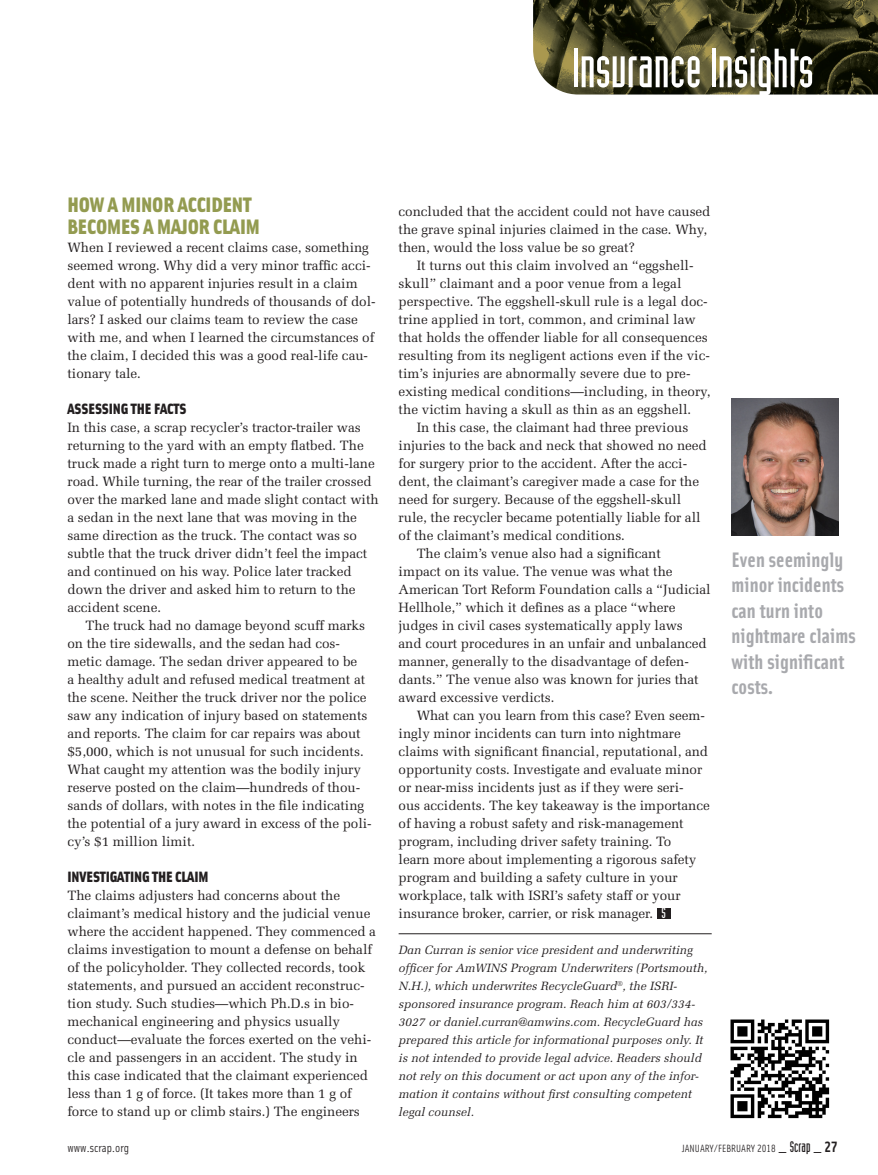
<style>
.page{position:relative;width:878px;height:1175px;background:#fff}
.page>*{position:absolute;margin:0;border:0;box-sizing:border-box;transform-origin:0 0}
.t1{font:54px "Industria Solid";color:#fff}
.Picture_Callout{font:21px/25.5px "Solex Bold Lining";letter-spacing:.005em;color:#a8a9ad}
.Insurance_Header{font:21px/22.5px "Solex Black Lining";letter-spacing:-.005em;color:#939b50}
.Subhead_-_10{font:15px "Solex Black Lining";letter-spacing:-.005em;color:#231f20}
.t2{font:15px "Industria Solid";color:#fff}
.Body{font:13.5px/18px "Melior";letter-spacing:-.005em;color:#231f20}
.Body1{font:13.5px/18px "Melior";letter-spacing:-.005em;color:#231f20}
.Bio{font:italic 12px/18px "Melior";color:#231f20}
.Contents-Body{font:12px "Solex Regular Lining";color:#231f20}
.Contents-Body-2{font:10.5px "Solex Regular Lining";color:#231f20}
.s1{font-size:18px}
.s2{font-family:"Industria Solid";font-size:15px}
.s3{font-family:"Solex Bold Lining";font-size:15px}
</style>
<div class="page">
<img style="left:533px;top:0;width:345px;height:94px">
<hr style="left:398px;top:933px;width:313px;height:1px;background:#231f20">
<div style="left:656px;top:908px;width:14px;height:10px;background:#231f20"></div>
<img style="left:731px;top:398px;width:108px;height:137px">
<img style="left:730px;top:1019px;width:100px;height:100px">
<h1 class="t1" style="left:571px;top:39px;width:243px">Insurance Insights</h1>
<p class="Insurance_Header" style="left:68px;top:192px;width:194px">HOW A MINOR ACCIDENT<br>BECOMES A MAJOR CLAIM</p>
<p class="Body1" style="left:68px;top:238px;width:309px">When I reviewed a recent claims case, something seemed wrong. Why did a very minor traffic acci&shy;dent with no apparent injuries result in a claim value of potentially hundreds of thousands of dol&shy;lars? I asked our claims team to review the case with me, and when I learned the circumstances of the claim, I decided this was a good real-life cau&shy;tionary tale.</p>
<p class="Subhead_-_10" style="left:68px;top:398px;width:120px">ASSESSING THE FACTS</p>
<p class="Body1" style="left:68px;top:418px;width:312px">In this case, a scrap recycler’s tractor-trailer was returning to the yard with an empty flatbed. The truck made a right turn to merge onto a multi-lane road. While turning, the rear of the trailer crossed over the marked lane and made slight contact with a sedan in the next lane that was moving in the same direction as the truck. The contact was so subtle that the truck driver didn’t feel the impact and continued on his way. Police later tracked down the driver and asked him to return to the accident scene.</p>
<p class="Body" style="left:68px;top:616px;width:306px;text-indent:18px">The truck had no damage beyond scuff marks on the tire sidewalls, and the sedan had cos&shy;metic damage. The sedan driver appeared to be<br>a healthy adult and refused medical treatment at the scene. Neither the truck driver nor the police saw any indication of injury based on statements and reports. The claim for car repairs was about $5,000, which is not unusual for such incidents.<br>What caught my attention was the bodily injury reserve posted on the claim—hundreds of thou&shy;sands of dollars, with notes in the file indicating the potential of a jury award in excess of the poli&shy;cy’s $1 million limit.</p>
<p class="Subhead_-_10" style="left:68px;top:866px;width:143px">INVESTIGATING THE CLAIM</p>
<p class="Body1" style="left:68px;top:886px;width:310px">The claims adjusters had concerns about the claimant’s medical history and the judicial venue where the accident happened. They commenced a claims investigation to mount a defense on behalf of the policyholder. They collected records, took statements, and pursued an accident reconstruc&shy;tion study. Such studies—which Ph.D.s in bio&shy;mechanical engineering and physics usually conduct—evaluate the forces exerted on the vehi&shy;cle and passengers in an accident. The study in this case indicated that the claimant experienced less than 1 g of force. (It takes more than 1 g of force to stand up or climb stairs.) The engineers</p>
<p class="Body1" style="left:398px;top:202px;width:313px">concluded that the accident could not have caused the grave spinal injuries claimed in the case. Why, then, would the loss value be so great?</p>
<p class="Body" style="left:398px;top:256px;width:313px;text-indent:18px">It turns out this claim involved an “eggshell&shy;skull” claimant and a poor venue from a legal perspective. The eggshell-skull rule is a legal doc&shy;trine applied in tort, common, and criminal law that holds the offender liable for all consequences resulting from its negligent actions even if the vic&shy;tim’s injuries are abnormally severe due to pre&shy;existing medical conditions—including, in theory, the victim having a skull as thin as an eggshell.</p>
<p class="Body" style="left:398px;top:418px;width:310px;text-indent:18px">In this case, the claimant had three previous injuries to the back and neck that showed no need for surgery prior to the accident. After the acci&shy;dent, the claimant’s caregiver made a case for the need for surgery. Because of the eggshell-skull rule, the recycler became potentially liable for all of the claimant’s medical conditions.</p>
<p class="Body" style="left:398px;top:544px;width:314px;text-indent:18px">The claim’s venue also had a significant<br>impact on its value. The venue was what the American Tort Reform Foundation calls a “Judicial Hellhole,” which it defines as a place “where judges in civil cases systematically apply laws<br>and court procedures in an unfair and unbalanced manner, generally to the disadvantage of defen&shy;dants.” The venue also was known for juries that award excessive verdicts.</p>
<p class="Body" style="left:398px;top:706px;width:313px;text-indent:18px">What can you learn from this case? Even seem&shy;ingly minor incidents can turn into nightmare claims with significant financial, reputational, and opportunity costs. Investigate and evaluate minor or near-miss incidents just as if they were seri-<br>ous accidents. The key takeaway is the importance of having a robust safety and risk-management program, including driver safety training. To<br>learn more about implementing a rigorous safety program and building a safety culture in your workplace, talk with ISRI’s safety staff or your insurance broker, carrier, or risk manager.</p>
<p class="t2" style="left:661px;top:905px;width:6px">S</p>
<p class="Bio" style="left:398px;top:941px;width:310px">Dan Curran is senior vice president and underwriting officer for AmWINS Program Underwriters (Portsmouth, N.H.), which underwrites RecycleGuard<sup>®</sup>, the ISRI&shy;sponsored insurance program. Reach him at 603/334- 3027 or daniel.curran@amwins.com. RecycleGuard has prepared this article for informational purposes only. It is not intended to provide legal advice. Readers should not rely on this document or act upon any of the infor&shy;mation it contains without first consulting competent legal counsel.</p>
<p class="Picture_Callout" style="left:731px;top:545px;width:126px">Even seemingly minor incidents can turn into nightmare claims with significant costs.</p>
<p class="Contents-Body" style="left:68px;top:1140px;width:63px">www.scrap.org</p>
<p class="Contents-Body-2" style="left:682px;top:1142px;width:157px">JANUARY/FEBRUARY 2018 <span class="s1">_</span> <span class="s2">Scrap</span> <span class="s1">_</span> <span class="s3">27</span></p>
</div>
